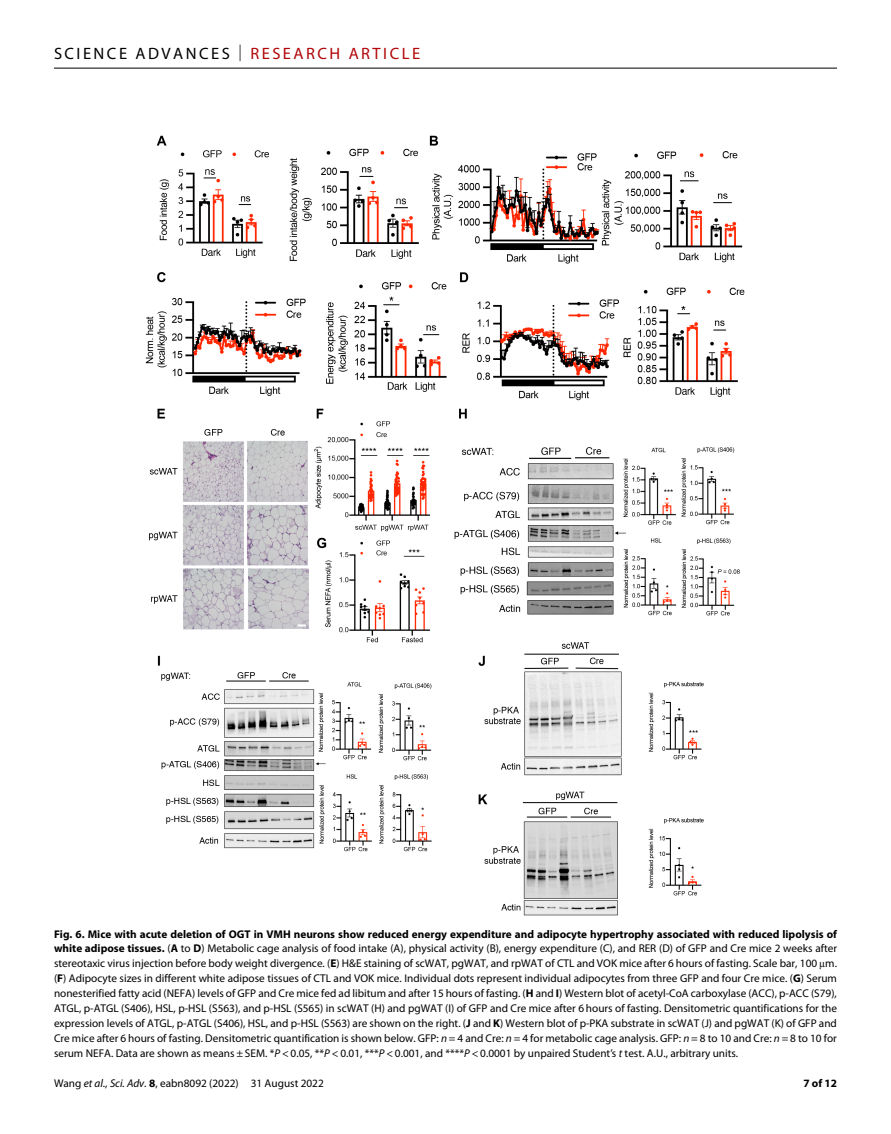
<style>
.page{position:relative;width:891px;height:1134px;background:#fff}
.page>*{position:absolute;margin:0;border:0;box-sizing:border-box;transform-origin:0 0}
.t1{font:16.5px "Myriad Pro";letter-spacing:.15em;color:#000}
.t2{font:11.25px/15px "Myriad Pro";color:#000;text-align:justify}
.t3{font:700 11.25px "Myriad Pro";color:#000}
.s1{font-weight:300}
.s2{color:#b10508}
.s3{font-weight:700}
.s4{font-style:italic}
</style>
<div class="page">
<hr style="left:54px;top:68px;width:783px;height:1px;background:#000">
<img style="left:146px;top:136px;width:599px;height:780px">
<h1 class="t1" style="left:54px;top:40px;width:368px">SCIENCE ADVANCES <span class="s1">|</span> <span class="s2">RESEARCH ARTICLE</span></h1>
<p class="t2" style="left:54px;top:926px;width:785px"><span class="s3">Fig. 6. Mice with acute deletion of OGT in VMH neurons show reduced energy expenditure and adipocyte hypertrophy associated with reduced lipolysis of white adipose tissues.</span> (<span class="s3">A</span> to <span class="s3">D</span>) Metabolic cage analysis of food intake (A), physical activity (B), energy expenditure (C), and RER (D) of GFP and Cre mice 2 weeks after stereotaxic virus injection before body weight divergence. (<span class="s3">E</span>) H&amp;E staining of scWAT, pgWAT, and rpWAT of CTL and VOK mice after 6 hours of fasting. Scale bar, 100 m. (<span class="s3">F</span>) Adipocyte sizes in different white adipose tissues of CTL and VOK mice. Individual dots represent individual adipocytes from three GFP and four Cre mice. (<span class="s3">G</span>) Serum nonesterified fatty acid (NEFA) levels of GFP and Cre mice fed ad libitum and after 15 hours of fasting. (<span class="s3">H</span> and <span class="s3">I</span>) Western blot of acetyl-CoA carboxylase (ACC), p-ACC (S79), ATGL, p-ATGL (S406), HSL, p-HSL (S563), and p-HSL (S565) in scWAT (H) and pgWAT (I) of GFP and Cre mice after 6 hours of fasting. Densitometric quantifications for the expression levels of ATGL, p-ATGL (S406), HSL, and p-HSL (S563) are shown on the right. (<span class="s3">J</span> and <span class="s3">K</span>) Western blot of p-PKA substrate in scWAT (J) and pgWAT (K) of GFP and Cre mice after 6 hours of fasting. Densitometric quantification is shown below. GFP: <span class="s4">n</span> = 4 and Cre: <span class="s4">n</span> = 4 for metabolic cage analysis. GFP: <span class="s4">n</span> = 8 to 10 and Cre: <span class="s4">n</span> = 8 to 10 for serum NEFA. Data are shown as means ± SEM. *<span class="s4">P</span> &lt; 0.05, **<span class="s4">P</span> &lt; 0.01, ***<span class="s4">P</span> &lt; 0.001, and ****<span class="s4">P</span> &lt; 0.0001 by unpaired Student’s <span class="s4">t</span> test. A.U., arbitrary units.</p>
<p class="t2" style="left:54px;top:1076px;width:271px">Wang <span class="s4">et al</span>., <span class="s4">Sci. Adv.</span> <span class="s3">8</span>, eabn8092 (2022) 31 August 2022</p>
<p class="t3" style="left:803px;top:1074px;width:35px">7 of 12</p>
</div>
